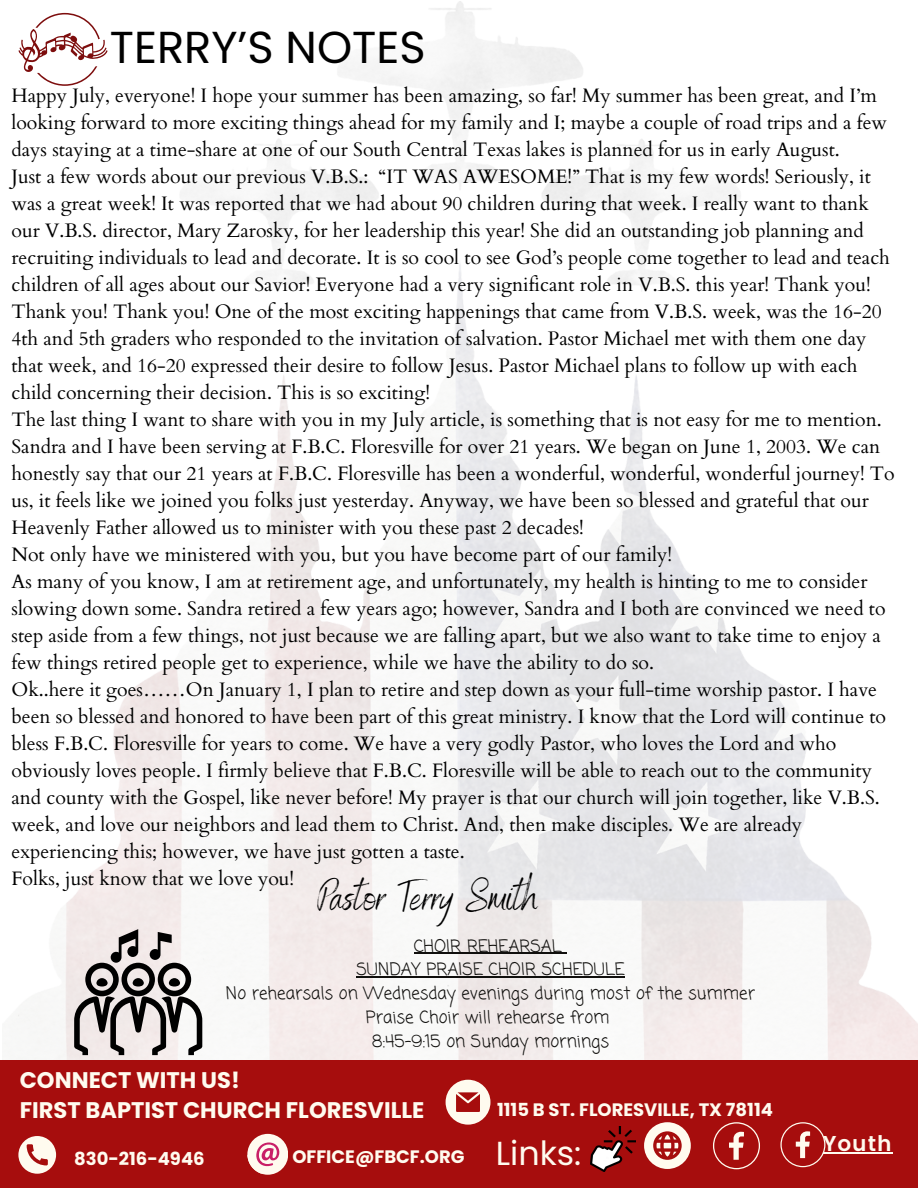
<style>
.page{position:relative;width:918px;height:1188px;background:#fff}
.page>*{position:absolute;margin:0;border:0;box-sizing:border-box;transform-origin:0 0}
.t1{font:44.7px "Poppins";color:#000}
.t2{font:42.6px "Benedict";color:#000}
.t3{font:33.3px "Poppins";color:#fffbef}
.t4{font:700 22.5px/30.8px "Poppins";color:#fffbef}
.t5{font:600 21.45px "Poppins";letter-spacing:.045em;color:#fffbef}
.t6{font:19.5px/27px "Cardo";color:#000}
.t7{font:700 18px "Poppins";color:#fffbef}
.t8{font:17.1px "Coming Soon";color:#100f0d}
</style>
<div class="page">
<img style="left:18px;top:2px;width:899px;height:1058px">
<div style="left:0;top:1060px;width:918px;height:128px;background:#a60d0d"></div>
<svg style="left:18px;top:1136px;width:38px;height:38px"></svg>
<svg style="left:644px;top:1122px;width:47px;height:47px"></svg>
<svg style="left:446px;top:1080px;width:44px;height:45px"></svg>
<div style="left:247px;top:1134px;width:41px;height:40px;background:#fffbef;border-radius:50%"></div>
<svg style="left:247px;top:1142px;width:32px;height:32px"></svg>
<svg style="left:713px;top:1122px;width:47px;height:47px"></svg>
<hr style="left:823px;top:1152px;width:70px;height:1px;background:#fffbef">
<svg style="left:780px;top:1122px;width:45px;height:45px"></svg>
<img style="left:591px;top:1126px;width:44px;height:45px">
<svg style="left:18px;top:13px;width:89px;height:73px"></svg>
<svg style="left:74px;top:929px;width:128px;height:126px;background:#a9a4a4"></svg>
<hr style="left:414px;top:953px;width:148px;height:1px;background:#100f0d">
<hr style="left:356px;top:976px;width:269px;height:1px;background:#100f0d">
<h2 class="t1" style="left:110px;top:17px;width:317px">TERRY’S NOTES</h2>
<h1 class="t6" style="left:11px;top:82px;width:877px">Happy July, everyone! I hope your summer has been amazing, so far! My summer has been great, and I’m looking forward to more exciting things ahead for my family and I; maybe a couple of road trips and a few days staying at a time-share at one of our South Central Texas lakes is planned for us in early August.</h1>
<p class="t6" style="left:11px;top:163px;width:880px">Just a few words about our previous V.B.S.: “IT WAS AWESOME!” That is my few words! Seriously, it was a great week! It was reported that we had about 90 children during that week. I really want to thank our V.B.S. director, Mary Zarosky, for her leadership this year! She did an outstanding job planning and recruiting individuals to lead and decorate. It is so cool to see God’s people come together to lead and teach children of all ages about our Savior! Everyone had a very significant role in V.B.S. this year! Thank you!<br>Thank you! Thank you! One of the most exciting happenings that came from V.B.S. week, was the 16-20<br>4th and 5th graders who responded to the invitation of salvation. Pastor Michael met with them one day that week, and 16-20 expressed their desire to follow Jesus. Pastor Michael plans to follow up with each child concerning their decision. This is so exciting!</p>
<p class="t6" style="left:11px;top:406px;width:885px">The last thing I want to share with you in my July article, is something that is not easy for me to mention.<br>Sandra and I have been serving at F.B.C. Floresville for over 21 years. We began on June 1, 2003. We can honestly say that our 21 years at F.B.C. Floresville has been a wonderful, wonderful, wonderful journey! To us, it feels like we joined you folks just yesterday. Anyway, we have been so blessed and grateful that our Heavenly Father allowed us to minister with you these past 2 decades!</p>
<p class="t6" style="left:11px;top:541px;width:662px">Not only have we ministered with you, but you have become part of our family!</p>
<p class="t6" style="left:11px;top:568px;width:876px">As many of you know, I am at retirement age, and unfortunately, my health is hinting to me to consider slowing down some. Sandra retired a few years ago; however, Sandra and I both are convinced we need to step aside from a few things, not just because we are falling apart, but we also want to take time to enjoy a few things retired people get to experience, while we have the ability to do so.</p>
<p class="t6" style="left:11px;top:676px;width:876px">Ok..here it goes……On January 1, I plan to retire and step down as your full-time worship pastor. I have been so blessed and honored to have been part of this great ministry. I know that the Lord will continue to bless F.B.C. Floresville for years to come. We have a very godly Pastor, who loves the Lord and who obviously loves people. I firmly believe that F.B.C. Floresville will be able to reach out to the community and county with the Gospel, like never before! My prayer is that our church will join together, like V.B.S. week, and love our neighbors and lead them to Christ. And, then make disciples. We are already experiencing this; however, we have just gotten a taste.</p>
<p class="t6" style="left:11px;top:865px;width:284px">Folks, just know that we love you!</p>
<p class="t2" style="left:318px;top:869px;width:222px">Pastor Terry Smith</p>
<p class="t8" style="left:414px;top:934px;width:149px">CHOIR REHEARSAL</p>
<h4 class="t8" style="left:356px;top:958px;width:270px">SUNDAY PRAISE CHOIR SCHEDULE</h4>
<p class="t8" style="left:226px;top:982px;width:531px">No rehearsals on Wednesday evenings during most of the summer</p>
<p class="t8" style="left:366px;top:1005px;width:245px">Praise Choir will rehearse from</p>
<h6 class="t8" style="left:372px;top:1029px;width:239px">8:45-9:15 on Sunday mornings</h6>
<p class="t4" style="left:20px;top:1064px;width:406px">CONNECT WITH US!<br>FIRST BAPTIST CHURCH FLORESVILLE</p>
<p class="t7" style="left:74px;top:1146px;width:132px">830-216-4946</p>
<p class="t7" style="left:497px;top:1097px;width:277px">1115 B ST. FLORESVILLE, TX 78114</p>
<p class="t7" style="left:292px;top:1144px;width:173px">OFFICE@FBCF.ORG</p>
<p class="t3" style="left:496px;top:1130px;width:87px">Links:</p>
<p class="t5" style="left:823px;top:1131px;width:70px">Youth</p>
</div>
